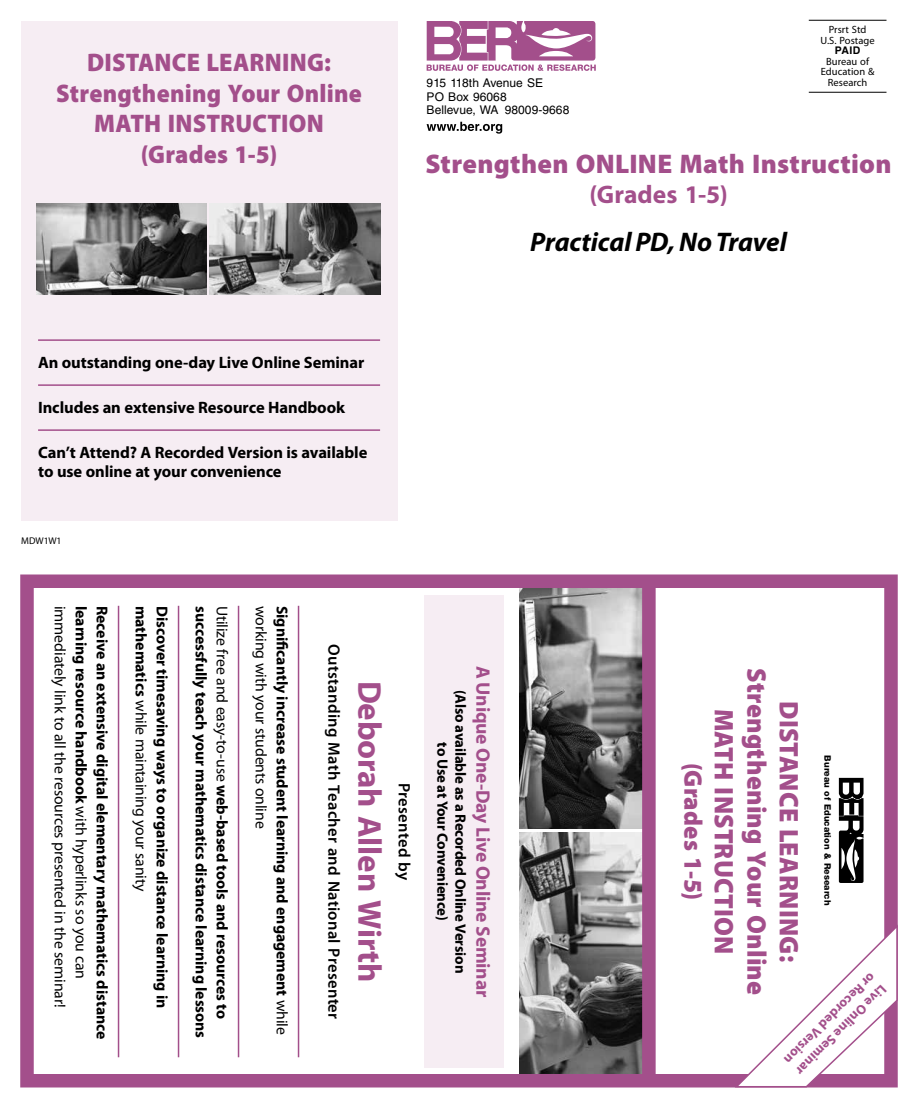
<style>
.page{position:relative;width:918px;height:1107px;background:#fff}
.page>*{position:absolute;margin:0;border:0;box-sizing:border-box;transform-origin:0 0}
.t1{font:700 33px "Myriad Pro";letter-spacing:-.005em;color:#a34f8b}
.t2{font:900 27px/32.4px "Myriad Pro";letter-spacing:.01em;color:#a34f8b;text-align:center;scale:.96 1}
.t3{font:900 27px "Myriad Pro";letter-spacing:.01em;color:#a34f8b}
.t4{font:italic 700 27px "Myriad Pro";letter-spacing:-.005em;color:#000}
.t5{font:900 25.5px/30.6px "Myriad Pro";letter-spacing:.01em;color:#a34f8b;text-align:center;scale:.95 1}
.t6{font:700 25.5px "Myriad Pro";letter-spacing:.005em;color:#a34f8b}
.t7{font:900 25.5px "Myriad Pro";letter-spacing:.01em;color:#a34f8b;scale:.96 1}
.t8{font:700 19.5px "Myriad Pro";letter-spacing:-.01em;color:#a34f8b}
.t9{font:700 16.5px/19.5px "Myriad Pro";letter-spacing:-.005em;color:#000}
.t10{font:600 16.5px "Myriad Pro";letter-spacing:.02em;color:#000}
.t11{font:700 15.75px "Myriad Pro";letter-spacing:-.005em;color:#000}
.t12{font:15.75px "Myriad Pro";letter-spacing:-.01em;color:#000}
.t13{font:700 15px/18px "Myriad Pro";letter-spacing:-.01em;color:#000;text-align:center}
.t14{font:700 13.5px/16.2px "Myriad Pro";color:#a34f8b}
.t15{font:12px/13.5px "Helvetica LT Std";letter-spacing:.005em;color:#000}
.t16{font:10.5px/10.5px "Myriad Pro";letter-spacing:.005em;color:#000;text-align:center}
.t17{font:700 10.5px "Helvetica LT Std";color:#000}
.t18{font:9.75px "Myriad Pro";letter-spacing:-.005em;color:#000}
.t19{font:800 9px "Helvetica Neue LT Std";color:#000}
.s1{font-weight:400}
.s2{font-weight:700}
</style>
<div class="page">
<div style="left:21px;top:21px;width:376px;height:499px;background:#f6edf3"></div>
<hr style="left:38px;top:339px;width:342px;height:2px;background:#a34f8b">
<hr style="left:38px;top:384px;width:342px;height:2px;background:#a34f8b">
<hr style="left:38px;top:429px;width:342px;height:2px;background:#a34f8b">
<hr style="left:298px;top:606px;width:1px;height:451px;background:#a34f8b">
<hr style="left:238px;top:606px;width:1px;height:451px;background:#a34f8b">
<hr style="left:178px;top:606px;width:1px;height:451px;background:#a34f8b">
<hr style="left:118px;top:606px;width:1px;height:451px;background:#a34f8b">
<hr style="left:809px;top:20px;width:78px;height:1px;background:#000">
<hr style="left:809px;top:92px;width:78px;height:1px;background:#000">
<svg style="left:427px;top:21px;width:169px;height:50px"></svg>
<svg style="left:427px;top:122px;width:75px;height:12px"></svg>
<svg style="left:839px;top:778px;width:25px;height:105px"></svg>
<img style="left:519px;top:589px;width:123px;height:239px">
<img style="left:519px;top:833px;width:123px;height:240px">
<div style="left:20px;top:574px;width:878px;height:514px;border:14px solid #a34f8b"></div>
<div style="left:642px;top:579px;width:14px;height:504px;background:#a34f8b"></div>
<img style="left:36px;top:203px;width:170px;height:91px">
<img style="left:209px;top:203px;width:171px;height:91px">
<svg style="left:733px;top:924px;width:165px;height:164px"></svg>
<div style="left:424px;top:595px;width:80px;height:473px;background:#f6edf3"></div>
<h3 class="t5" style="left:56px;top:46px;width:323px">DISTANCE LEARNING:<br>Strengthening Your Online<br>MATH INSTRUCTION (Grades 1-5)</h3>
<p class="t16" style="left:821px;top:24px;width:56px">Prsrt Std<br>U.S. Postage</p>
<p class="t17" style="left:835px;top:44px;width:27px">PAID</p>
<p class="t16" style="left:821px;top:56px;width:55px">Bureau of<br>Education &amp;</p>
<p class="t15" style="left:427px;top:76px;width:118px">915 118th Avenue SE</p>
<p class="t16" style="left:828px;top:77px;width:41px">Research</p>
<p class="t15" style="left:427px;top:90px;width:144px">PO Box 96068<br>Bellevue, WA 98009‑9668</p>
<h2 class="t3" style="left:426px;top:145px;width:468px">Strengthen ONLINE Math Instruction</h2>
<h3 class="t6" style="left:589px;top:178px;width:140px">(Grades 1-5)</h3>
<h2 class="t4" style="left:530px;top:225px;width:258px">Practical PD, No Travel</h2>
<p class="t9" style="left:38px;top:352px;width:328px">An outstanding one-day Live Online Seminar</p>
<p class="t9" style="left:38px;top:397px;width:309px">Includes an extensive Resource Handbook</p>
<p class="t9" style="left:38px;top:442px;width:331px">Can’t Attend? A Recorded Version is available to use online at your convenience</p>
<p class="t18" style="left:21px;top:535px;width:42px">MDW1W1</p>
<p class="t11" style="left:91px;top:606px;width:375px;rotate:90deg">learning resource handbook <span class="s1">with hyperlinks so you can</span></p>
<p class="t11" style="left:112px;top:606px;width:435px;rotate:90deg">Receive an extensive digital elementary mathematics distance</p>
<p class="t12" style="left:70px;top:606px;width:403px;rotate:90deg">immediately link to all the resources presented in the seminar!</p>
<p class="t11" style="left:232px;top:606px;width:415px;rotate:90deg"><span class="s1">Utilize free and easy-to-use</span> web-based tools and resources to</p>
<p class="t12" style="left:271px;top:606px;width:224px;rotate:90deg">working with your students online</p>
<p class="t12" style="left:151px;top:606px;width:287px;rotate:90deg"><span class="s2">mathematics</span> while maintaining your sanity</p>
<p class="t11" style="left:172px;top:606px;width:404px;rotate:90deg">Discover timesaving ways to organize distance learning in</p>
<p class="t11" style="left:211px;top:606px;width:434px;rotate:90deg">successfully teach your mathematics distance learning lessons</p>
<p class="t11" style="left:292px;top:606px;width:430px;rotate:90deg">Significantly increase student learning and engagement <span class="s1">while</span></p>
<p class="t10" style="left:344px;top:644px;width:377px;rotate:90deg">Outstanding Math Teacher and National Presenter</p>
<h1 class="t1" style="left:391px;top:681px;width:304px;rotate:90deg">Deborah Allen Wirth</h1>
<p class="t10" style="left:415px;top:783px;width:99px;rotate:90deg">Presented by</p>
<p class="t8" style="left:496px;top:666px;width:333px;rotate:90deg">A Unique One-Day Live Online Seminar</p>
<p class="t13" style="left:470px;top:690px;width:285px;rotate:90deg">(Also available as a Recorded Online Version to Use at Your Convenience)</p>
<h3 class="t7" style="left:710px;top:763px;width:145px;rotate:90deg">(Grades 1-5)</h3>
<h2 class="t2" style="left:806px;top:668px;width:342px;rotate:90deg">DISTANCE LEARNING:<br>Strengthening Your Online<br>MATH INSTRUCTION</h2>
<p class="t19" style="left:833px;top:755px;width:151px;rotate:90deg">Bureau of Education &amp; Research</p>
<p class="t14" style="left:891px;top:992px;width:125px;rotate:135deg">Live Online Seminar or Recorded Version</p>
</div>
